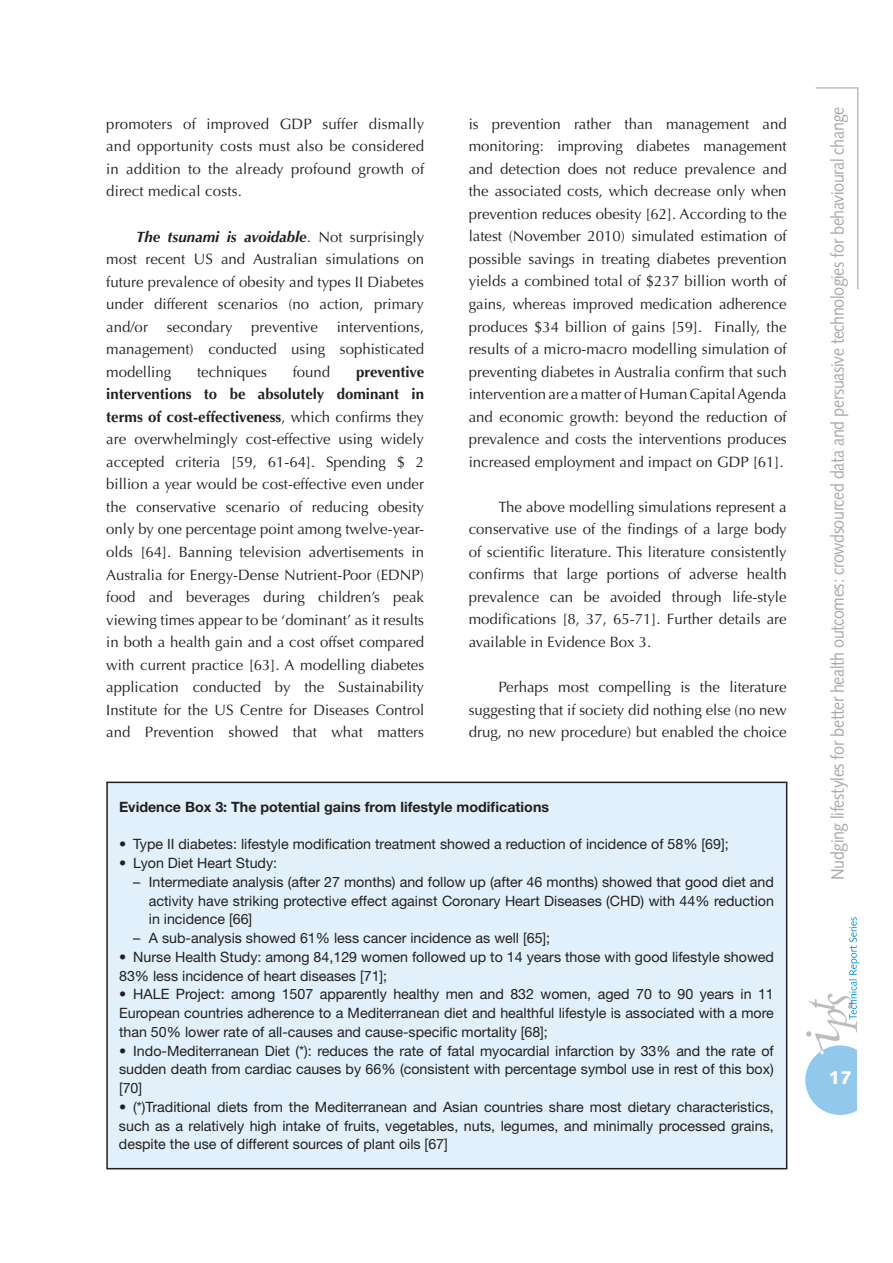
<style>
.page{position:relative;width:893px;height:1263px;background:#fff}
.page>*{position:absolute;margin:0;border:0;box-sizing:border-box;transform-origin:0 0}
.t1{font:900 18.3px "Syntax";color:#fff}
.t2{font:18px "Syntax";letter-spacing:-.025em;color:#a8a9ad;scale:.9 1}
.t3{font:15px/22.5px "Optima";color:#231f20;text-align:justify}
.t4{font:14.25px/18.8px "Helvetica Neue";color:#231f20;text-align:justify}
.t5{font:700 14.25px "Helvetica Neue";color:#231f20}
.s1{font-weight:700;font-style:italic}
.s2{font-weight:700}
</style>
<div class="page">
<svg style="left:805px;top:917px;width:54px;height:198px"></svg>
<svg style="left:815px;top:87px;width:44px;height:203px"></svg>
<div style="left:107px;top:782px;width:680px;height:387px;background:#e1f0fa"></div>
<div style="left:106px;top:782px;width:681px;height:387px;border:2px solid #231f20"></div>
<p class="t3" style="left:106px;top:113px;width:319px">promoters of improved GDP suffer dismally and opportunity costs must also be considered in addition to the already profound growth of direct medical costs.</p>
<p class="t3" style="left:106px;top:225px;width:319px;text-indent:30px"><span class="s1">The tsunami is avoidable</span>. Not surprisingly most recent US and Australian simulations on future prevalence of obesity and types II Diabetes under different scenarios (no action, primary and/or secondary preventive interventions, management) conducted using sophisticated modelling</p>
<p class="t3" style="left:197px;top:361px;width:71px">techniques</p>
<p class="t3" style="left:293px;top:361px;width:39px">found</p>
<p class="t3" style="left:106px;top:361px;width:319px;text-indent:250px"><span class="s2">preventive interventions to be absolutely dominant in terms of cost-effectiveness</span>, which confirms they are overwhelmingly cost-effective using widely accepted criteria [59, 61-64]. Spending $ 2 billion a year would be cost-effective even under the conservative scenario of reducing obesity only by one percentage point among twelve-year&shy;olds [64]. Banning television advertisements in Australia for Energy-Dense Nutrient-Poor (EDNP) food and beverages during children’s peak viewing times appear to be ‘dominant’ as it results in both a health gain and a cost offset compared with current practice [63]. A modelling diabetes application conducted by the Sustainability Institute for the US Centre for Diseases Control and Prevention showed that what matters</p>
<p class="t3" style="left:469px;top:113px;width:319px">is prevention rather than management and monitoring: improving diabetes management and detection does not reduce prevalence and the associated costs, which decrease only when prevention reduces obesity [62]. According to the latest (November 2010) simulated estimation of possible savings in treating diabetes prevention yields a combined total of $237 billion worth of gains, whereas improved medication adherence produces $34 billion of gains [59]. Finally, the results of a micro-macro modelling simulation of preventing diabetes in Australia confirm that such intervention are a matter of Human Capital Agenda and economic growth: beyond the reduction of prevalence and costs the interventions produces increased employment and impact on GDP [61].</p>
<p class="t3" style="left:469px;top:496px;width:319px;text-indent:30px">The above modelling simulations represent a conservative use of the findings of a large body of scientific literature. This literature consistently confirms that large portions of adverse health prevalence can be avoided through life-style modifications [8, 37, 65-71]. Further details are available in Evidence Box 3.</p>
<p class="t3" style="left:469px;top:676px;width:319px;text-indent:30px">Perhaps most compelling is the literature suggesting that if society did nothing else (no new drug, no new procedure) but enabled the choice</p>
<p class="t5" style="left:119px;top:798px;width:432px">Evidence Box 3: The potential gains from lifestyle modifications</p>
<p class="t4" style="left:119px;top:835px;width:611px">• Type II diabetes: lifestyle modification treatment showed a reduction of incidence of 58% [69];</p>
<p class="t4" style="left:119px;top:853px;width:160px">• Lyon Diet Heart Study:</p>
<p class="t4" style="left:149px;top:872px;width:627px;text-indent:-16px">– Intermediate analysis (after 27 months) and follow up (after 46 months) showed that good diet and activity have striking protective effect against Coronary Heart Diseases (CHD) with 44% reduction in incidence [66]</p>
<p class="t4" style="left:133px;top:928px;width:418px">– A sub-analysis showed 61% less cancer incidence as well [65];</p>
<p class="t4" style="left:119px;top:947px;width:656px">• Nurse Health Study: among 84,129 women followed up to 14 years those with good lifestyle showed<br>83% less incidence of heart diseases [71];</p>
<p class="t4" style="left:119px;top:985px;width:656px">• HALE Project: among 1507 apparently healthy men and 832 women, aged 70 to 90 years in 11<br>European countries adherence to a Mediterranean diet and healthful lifestyle is associated with a more than 50% lower rate of all-causes and cause-specific mortality [68];</p>
<p class="t4" style="left:119px;top:1041px;width:656px">• Indo-Mediterranean Diet (*): reduces the rate of fatal myocardial infarction by 33% and the rate of sudden death from cardiac causes by 66% (consistent with percentage symbol use in rest of this box) [70]</p>
<p class="t4" style="left:119px;top:1097px;width:656px">• (*)Traditional diets from the Mediterranean and Asian countries share most dietary characteristics, such as a relatively high intake of fruits, vegetables, nuts, legumes, and minimally processed grains, despite the use of different sources of plant oils [67]</p>
<p class="t2" style="left:827px;top:880px;width:861px;rotate:-90deg">Nudging lifestyles for better health outcomes: crowdsourced data and persuasive technologies for behavioural change</p>
<p class="t1" style="left:828px;top:1067px;width:25px">17</p>
</div>
